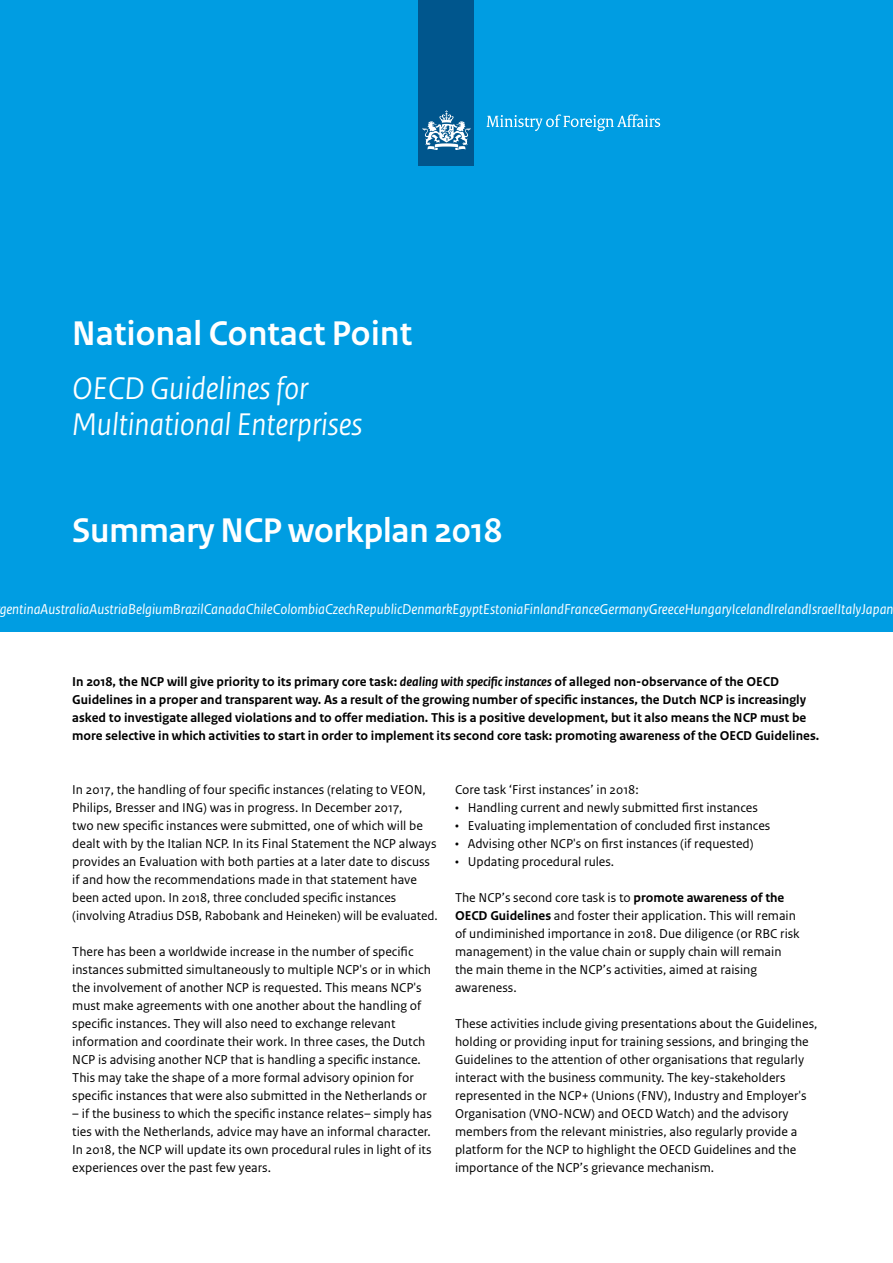
<style>
.page{position:relative;width:893px;height:1263px;background:#fff}
.page>*{position:absolute;margin:0;border:0;box-sizing:border-box;transform-origin:0 0}
._03_BZ_A4_Nieuwsbrie{font:700 36px "Rijksoverheid Sans Heading";color:#fff}
.vws_02_-_Titel_Sans{font:700 36px "Rijksoverheid Sans Heading";letter-spacing:.01em;color:#fff}
.vws_02_-_Titel_Sans-2{font:italic 33px "Rijksoverheid Sans Heading";color:#fff}
._04_BZ_A4_Nieuwsbrie{font:italic 15px "Rijksoverheid Sans Text";color:#fff}
._10_RO_Broodtekst{font:13.5px/18px "Rijksoverheid Sans Text";color:#000}
._09_RO_Inleiding{font:700 13.5px/18px "Rijksoverheid Sans Text";color:#000}
.s1{font-style:italic}
.s2{font-weight:700}
</style>
<div class="page">
<div style="left:0;top:0;width:893px;height:631px;background:#009de2"></div>
<div style="left:419px;top:0;width:55px;height:166px;background:#00568d"></div>
<svg style="left:423px;top:110px;width:47px;height:40px"></svg>
<svg style="left:486px;top:114px;width:174px;height:17px"></svg>
<p class="vws_02_-_Titel_Sans" style="left:72px;top:313px;width:341px">National Contact Point</p>
<p class="vws_02_-_Titel_Sans-2" style="left:72px;top:370px;width:237px">OECD Guidelines for</p>
<p class="vws_02_-_Titel_Sans-2" style="left:72px;top:406px;width:292px">Multinational Enterprises</p>
<p class="_03_BZ_A4_Nieuwsbrie" style="left:72px;top:510px;width:431px">Summary NCP workplan 2018</p>
<p class="_04_BZ_A4_Nieuwsbrie" style="left:-1px;top:601px;width:896px">gentinaAustraliaAustriaBelgiumBrazilCanadaChileColombiaCzechRepublicDenmarkEgyptEstoniaFinlandFranceGermanyGreeceHungaryIcelandIrelandIsraelItalyJapan</p>
<p class="_09_RO_Inleiding" style="left:72px;top:673px;width:748px">In 2018, the NCP will give priority to its primary core task: <span class="s1">dealing with specific instances</span> of alleged non-observance of the OECD Guidelines in a proper and transparent way. As a result of the growing number of specific instances, the Dutch NCP is increasingly asked to investigate alleged violations and to offer mediation. This is a positive development, but it also means the NCP must be more selective in which activities to start in order to implement its second core task: promoting awareness of the OECD Guidelines.</p>
<p class="_10_RO_Broodtekst" style="left:72px;top:781px;width:367px">In 2017, the handling of four specific instances (relating to VEON, Philips, Bresser and ING) was in progress. In December 2017,<br>two new specific instances were submitted, one of which will be dealt with by the Italian NCP. In its Final Statement the NCP always provides an Evaluation with both parties at a later date to discuss if and how the recommendations made in that statement have been acted upon. In 2018, three concluded specific instances (involving Atradius DSB, Rabobank and Heineken) will be evaluated.</p>
<p class="_10_RO_Broodtekst" style="left:72px;top:943px;width:360px">There has been a worldwide increase in the number of specific instances submitted simultaneously to multiple NCP's or in which the involvement of another NCP is requested. This means NCP's must make agreements with one another about the handling of specific instances. They will also need to exchange relevant information and coordinate their work. In three cases, the Dutch NCP is advising another NCP that is handling a specific instance.<br>This may take the shape of a more formal advisory opinion for specific instances that were also submitted in the Netherlands or</p>
<p class="_10_RO_Broodtekst" style="left:72px;top:1105px;width:361px">– if the business to which the specific instance relates– simply has ties with the Netherlands, advice may have an informal character.</p>
<p class="_10_RO_Broodtekst" style="left:72px;top:1141px;width:361px">In 2018, the NCP will update its own procedural rules in light of its experiences over the past few years.</p>
<p class="_10_RO_Broodtekst" style="left:455px;top:781px;width:185px">Core task ‘First instances’ in 2018:</p>
<p class="_10_RO_Broodtekst" style="left:455px;top:799px;width:304px">• Handling current and newly submitted first instances</p>
<p class="_10_RO_Broodtekst" style="left:455px;top:817px;width:317px">• Evaluating implementation of concluded first instances</p>
<p class="_10_RO_Broodtekst" style="left:455px;top:835px;width:300px">• Advising other NCP's on first instances (if requested)</p>
<p class="_10_RO_Broodtekst" style="left:455px;top:853px;width:161px">• Updating procedural rules.</p>
<p class="_10_RO_Broodtekst" style="left:455px;top:889px;width:346px">The NCP’s second core task is to <span class="s2">promote awareness of the OECD Guidelines</span> and foster their application. This will remain of undiminished importance in 2018. Due diligence (or RBC risk management) in the value chain or supply chain will remain the main theme in the NCP’s activities, aimed at raising awareness.</p>
<p class="_10_RO_Broodtekst" style="left:455px;top:1015px;width:364px">These activities include giving presentations about the Guidelines, holding or providing input for training sessions, and bringing the Guidelines to the attention of other organisations that regularly interact with the business community. The key-stakeholders represented in the NCP+ (Unions (FNV), Industry and Employer's Organisation (VNO-NCW) and OECD Watch) and the advisory members from the relevant ministries, also regularly provide a platform for the NCP to highlight the OECD Guidelines and the importance of the NCP’s grievance mechanism.</p>
</div>
